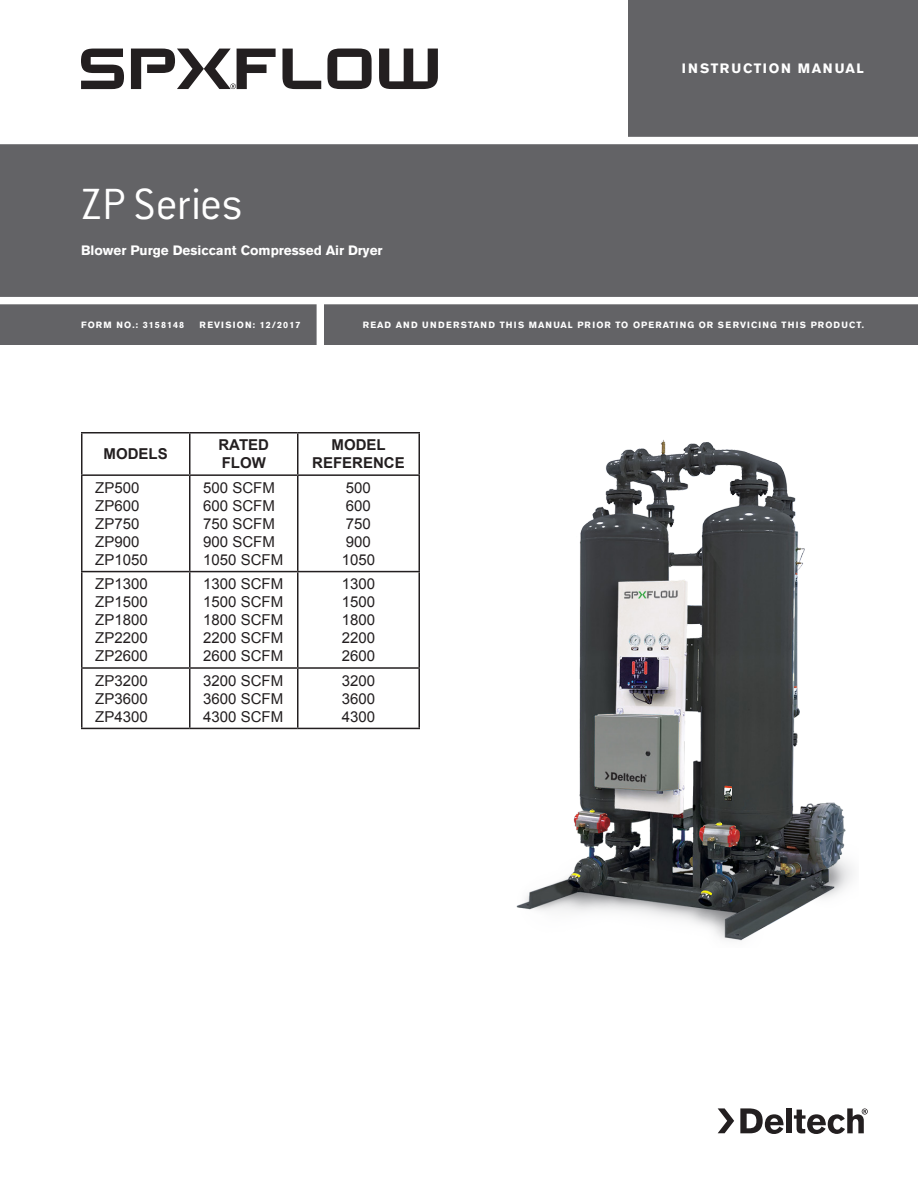
<style>
.page{position:relative;width:918px;height:1188px;background:#fff}
.page>*{position:absolute;margin:0;border:0;box-sizing:border-box;transform-origin:0 0}
.t1{font:300 48px "Conduit ITC Std";letter-spacing:-.005em;color:#fff}
.t2{font:15px/18px "Arial";color:#231f20;text-align:justify}
.t3{font:700 15px/18px "Arial";color:#231f20}
.t4{font:700 13.5px "Akzidenz Grotesk BE";color:#fff}
.t5{font:700 13.5px "Akzidenz Grotesk BE";letter-spacing:.11em;color:#fff}
.t6{font:700 9px "Akzidenz Grotesk BE";letter-spacing:.11em;color:#fff}
</style>
<div class="page">
<div style="left:0;top:141px;width:918px;height:160px;background:#636366"></div>
<div style="left:0;top:300px;width:918px;height:45px;background:#636366"></div>
<div style="left:0;top:297px;width:918px;height:7px;background:#fff"></div>
<div style="left:317px;top:299px;width:7px;height:52px;background:#fff"></div>
<div style="left:628px;top:0;width:290px;height:136px;background:#636366"></div>
<div style="left:0;top:137px;width:918px;height:7px;background:#fff"></div>
<hr style="left:81px;top:432px;width:109px;height:2px;background:#231f20">
<hr style="left:81px;top:434px;width:1px;height:40px;background:#231f20">
<hr style="left:190px;top:432px;width:108px;height:2px;background:#231f20">
<hr style="left:189px;top:434px;width:1px;height:40px;background:#231f20">
<hr style="left:298px;top:432px;width:122px;height:2px;background:#231f20">
<hr style="left:297px;top:434px;width:1px;height:40px;background:#231f20">
<hr style="left:418px;top:434px;width:2px;height:40px;background:#231f20">
<hr style="left:81px;top:474px;width:109px;height:2px;background:#231f20">
<hr style="left:81px;top:476px;width:1px;height:95px;background:#231f20">
<hr style="left:190px;top:474px;width:108px;height:2px;background:#231f20">
<hr style="left:189px;top:476px;width:1px;height:95px;background:#231f20">
<hr style="left:298px;top:474px;width:122px;height:2px;background:#231f20">
<hr style="left:297px;top:476px;width:1px;height:95px;background:#231f20">
<hr style="left:418px;top:476px;width:2px;height:95px;background:#231f20">
<hr style="left:81px;top:571px;width:109px;height:1px;background:#231f20">
<hr style="left:81px;top:572px;width:1px;height:95px;background:#231f20">
<hr style="left:190px;top:571px;width:108px;height:1px;background:#231f20">
<hr style="left:189px;top:572px;width:1px;height:95px;background:#231f20">
<hr style="left:298px;top:571px;width:122px;height:1px;background:#231f20">
<hr style="left:297px;top:572px;width:1px;height:95px;background:#231f20">
<hr style="left:418px;top:572px;width:2px;height:95px;background:#231f20">
<hr style="left:81px;top:667px;width:109px;height:2px;background:#231f20">
<hr style="left:81px;top:669px;width:1px;height:59px;background:#231f20">
<hr style="left:190px;top:667px;width:108px;height:2px;background:#231f20">
<hr style="left:189px;top:669px;width:1px;height:59px;background:#231f20">
<hr style="left:298px;top:667px;width:122px;height:2px;background:#231f20">
<hr style="left:297px;top:669px;width:1px;height:59px;background:#231f20">
<hr style="left:418px;top:669px;width:2px;height:59px;background:#231f20">
<hr style="left:81px;top:728px;width:109px;height:1px;background:#231f20">
<hr style="left:190px;top:728px;width:108px;height:1px;background:#231f20">
<hr style="left:298px;top:728px;width:122px;height:1px;background:#231f20">
<svg style="left:718px;top:1108px;width:16px;height:25px"></svg>
<svg style="left:740px;top:1108px;width:44px;height:26px"></svg>
<div style="left:786px;top:1108px;width:6px;height:25px;background:#231f20"></div>
<svg style="left:794px;top:1108px;width:74px;height:26px"></svg>
<svg style="left:81px;top:49px;width:43px;height:40px"></svg>
<svg style="left:327px;top:49px;width:45px;height:40px"></svg>
<svg style="left:282px;top:49px;width:39px;height:40px"></svg>
<svg style="left:379px;top:49px;width:59px;height:40px"></svg>
<svg style="left:131px;top:49px;width:145px;height:40px"></svg>
<img style="left:516px;top:439px;width:337px;height:502px">
<h1 class="t1" style="left:81px;top:178px;width:163px">ZP Series</h1>
<p class="t4" style="left:81px;top:243px;width:303px">Blower Purge Desiccant Compressed Air Dryer</p>
<p class="t5" style="left:682px;top:61px;width:183px">INSTRUCTION MANUAL</p>
<p class="t6" style="left:81px;top:319px;width:105px">FORM NO.: 3158148</p>
<p class="t6" style="left:200px;top:319px;width:102px">REVISION: 12/2017</p>
<p class="t6" style="left:363px;top:319px;width:503px">READ AND UNDERSTAND THIS MANUAL PRIOR TO OPERATING OR SERVICING THIS PRODUCT.</p>
<p class="t3" style="left:104px;top:446px;width:66px">MODELS</p>
<p class="t3" style="left:218px;top:437px;width:52px">RATED<br>FLOW</p>
<p class="t3" style="left:312px;top:437px;width:94px;text-align:center">MODEL<br>REFERENCE</p>
<p class="t2" style="left:95px;top:479px;width:54px;text-align:left">ZP500<br>ZP600<br>ZP750<br>ZP900<br>ZP1050</p>
<p class="t2" style="left:203px;top:479px;width:82px;text-align:left">500 SCFM<br>600 SCFM<br>750 SCFM<br>900 SCFM<br>1050 SCFM</p>
<p class="t2" style="left:342px;top:479px;width:35px;text-align:left">500<br>600<br>750<br>900<br>1050</p>
<p class="t2" style="left:95px;top:575px;width:54px">ZP1300<br>ZP1500<br>ZP1800<br>ZP2200<br>ZP2600</p>
<p class="t2" style="left:203px;top:575px;width:82px">1300 SCFM 1500 SCFM 1800 SCFM 2200 SCFM 2600 SCFM</p>
<p class="t2" style="left:342px;top:575px;width:35px">1300<br>1500<br>1800<br>2200<br>2600</p>
<p class="t2" style="left:95px;top:672px;width:54px">ZP3200<br>ZP3600<br>ZP4300</p>
<p class="t2" style="left:203px;top:672px;width:82px">3200 SCFM 3600 SCFM 4300 SCFM</p>
<p class="t2" style="left:342px;top:672px;width:35px">3200<br>3600<br>4300</p>
</div>
